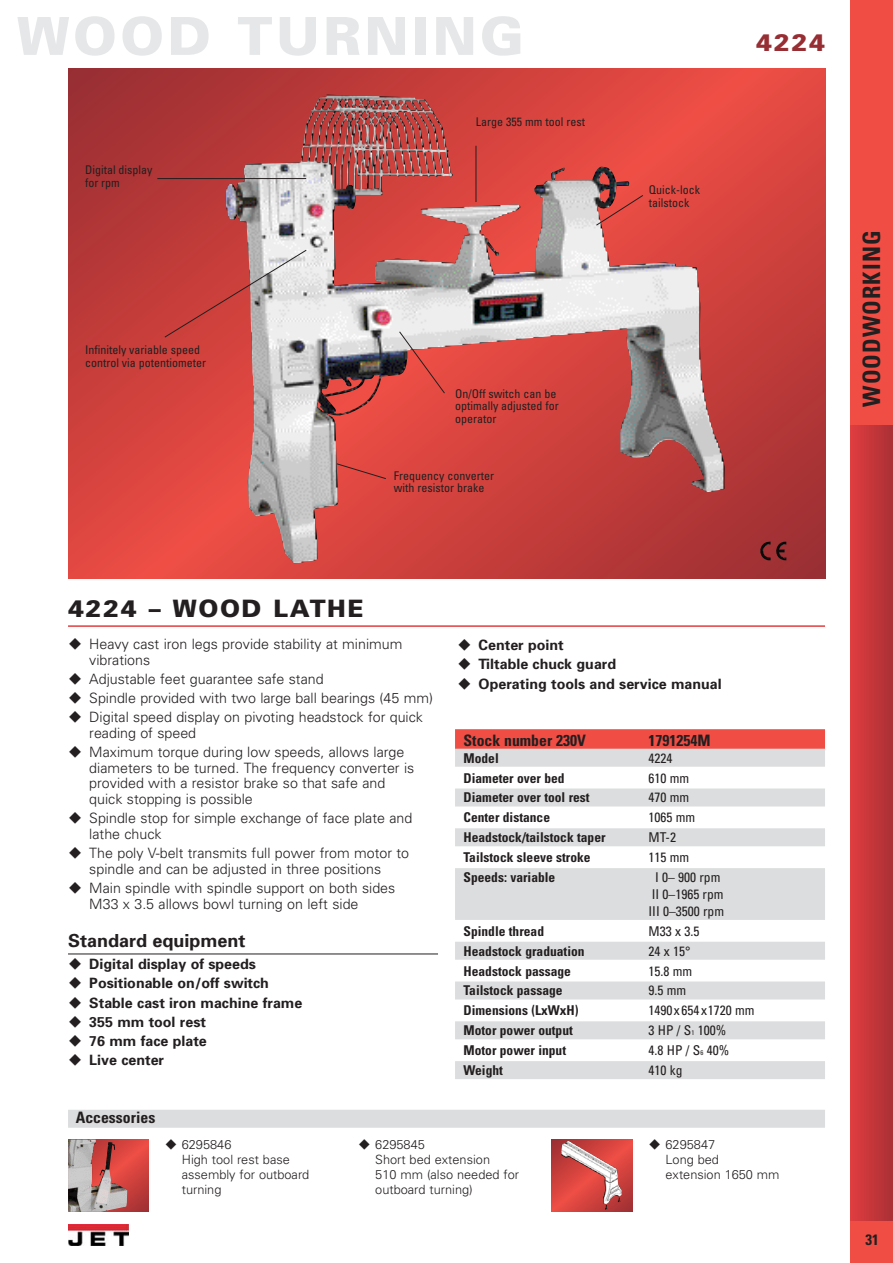
<style>
.page{position:relative;width:893px;height:1263px;background:#fff}
.page>*{position:absolute;margin:0;border:0;box-sizing:border-box;transform-origin:0 0}
.t1{font:900 52.5px "Univers";letter-spacing:.065em;color:#e6e7e8}
.t2{font:900 24px "Univers";letter-spacing:.065em;color:#231f20}
.t3{font:700 condensed 24px "Univers";letter-spacing:.045em;color:#231f20}
.t4{font:900 24px "Univers";color:#962e34}
.t5{font:700 18px "Univers";color:#231f20}
.t6{font:700 condensed 15.75px "Univers";color:#231f20}
.t7{font:700 condensed 15px "Univers";color:#231f20}
.t8{font:300 14.25px/15.8px "Univers";color:#231f20}
.t9{font:700 14.25px/19.2px "Univers";color:#231f20}
.t10{font:700 condensed 13.5px "Univers";color:#231f20}
.t11{font:condensed 13.5px/17px "Univers";color:#231f20;text-align:center}
.t12{font:300 12.75px/15px "Univers";color:#231f20}
.t13{font:condensed 12px/12.8px "Univers";color:#231f20}
.s1{font-size:6.75px}
</style>
<div class="page">
<div style="left:850px;top:0;width:42px;height:1263px;background:#f04e45"></div>
<div style="left:850px;top:425px;width:42px;height:795px;background:linear-gradient(to right,#e13d3f,#ac3135)"></div>
<img style="left:68px;top:1225px;width:61px;height:20px">
<hr style="left:68px;top:954px;width:370px;height:1px;background:#231f20">
<hr style="left:68px;top:625px;width:757px;height:2px;background:#e23e41">
<div style="left:455px;top:729px;width:370px;height:21px;background:#f04e45"></div>
<div style="left:455px;top:749px;width:370px;height:18px;background:#dcddde"></div>
<div style="left:455px;top:789px;width:370px;height:18px;background:#dcddde"></div>
<div style="left:455px;top:828px;width:370px;height:18px;background:#dcddde"></div>
<div style="left:455px;top:868px;width:370px;height:18px;background:#dcddde"></div>
<div style="left:455px;top:885px;width:370px;height:18px;background:#dcddde"></div>
<div style="left:455px;top:902px;width:370px;height:18px;background:#dcddde"></div>
<div style="left:455px;top:942px;width:370px;height:18px;background:#dcddde"></div>
<div style="left:455px;top:982px;width:370px;height:18px;background:#dcddde"></div>
<div style="left:455px;top:1021px;width:370px;height:18px;background:#dcddde"></div>
<div style="left:455px;top:1061px;width:370px;height:18px;background:#dcddde"></div>
<svg style="left:68px;top:68px;width:757px;height:510px;background:#c85957"></svg>
<img style="left:309px;top:100px;width:301px;height:103px">
<img style="left:760px;top:542px;width:26px;height:18px">
<svg style="left:164px;top:249px;width:143px;height:89px;background:#cc7977"></svg>
<svg style="left:398px;top:331px;width:47px;height:63px;background:#d4716c"></svg>
<svg style="left:336px;top:463px;width:51px;height:17px"></svg>
<hr style="left:476px;top:146px;width:1px;height:56px;background:#231f20">
<svg style="left:595px;top:194px;width:49px;height:32px;background:#cb4f48"></svg>
<div style="left:68px;top:1110px;width:757px;height:18px;background:#dcddde"></div>
<hr style="left:157px;top:178px;width:149px;height:1px;background:#231f20">
<svg style="left:127px;top:1140px;width:22px;height:72px;background:#cd403d"></svg>
<img style="left:68px;top:1140px;width:59px;height:72px">
<svg style="left:552px;top:1140px;width:80px;height:72px;background:#c83e3b"></svg>
<img style="left:561px;top:1141px;width:61px;height:69px">
<h1 class="t1" style="left:17px;top:17px;width:508px">WOOD TURNING</h1>
<p class="t13" style="left:85px;top:165px;width:69px">Digital display for rpm</p>
<p class="t13" style="left:85px;top:345px;width:123px">Infinitely variable speed control via potentiometer</p>
<p class="t13" style="left:476px;top:116px;width:110px">Large 355 mm tool rest</p>
<p class="t13" style="left:455px;top:388px;width:105px">On/Off switch can be optimally adjusted for operator</p>
<p class="t13" style="left:394px;top:470px;width:102px">Frequency converter with resistor brake</p>
<p class="t13" style="left:649px;top:185px;width:53px">Quick-lock tailstock</p>
<h2 class="t4" style="left:756px;top:34px;width:70px">4224</h2>
<h2 class="t3" style="left:863px;top:407px;width:177px;rotate:-90deg">WOODWORKING</h2>
<h2 class="t2" style="left:68px;top:600px;width:297px">4224 – WOOD LATHE</h2>
<p class="t8" style="left:89px;top:637px;width:315px">Heavy cast iron legs provide stability at minimum vibrations</p>
<p class="t8" style="left:89px;top:670px;width:345px;line-height:19.2px">Adjustable feet guarantee safe stand<br>Spindle provided with two large ball bearings (45 mm)<br>Digital speed display on pivoting headstock for quick</p>
<p class="t8" style="left:89px;top:724px;width:317px;line-height:19.2px">reading of speed<br>Maximum torque during low speeds, allows large</p>
<p class="t8" style="left:89px;top:761px;width:327px">diameters to be turned. The frequency converter is provided with a resistor brake so that safe and quick stopping is possible</p>
<p class="t8" style="left:89px;top:812px;width:325px">Spindle stop for simple exchange of face plate and lathe chuck</p>
<p class="t8" style="left:89px;top:847px;width:321px">The poly V-belt transmits full power from motor to spindle and can be adjusted in three positions</p>
<p class="t8" style="left:89px;top:881px;width:308px">Main spindle with spindle support on both sides<br>M33 x 3.5 allows bowl turning on left side</p>
<p class="t5" style="left:68px;top:934px;width:179px">Standard equipment</p>
<p class="t9" style="left:89px;top:956px;width:214px">Digital display of speeds<br>Positionable on/off switch<br>Stable cast iron machine frame<br>355 mm tool rest<br>76 mm face plate<br>Live center</p>
<p class="t6" style="left:76px;top:1112px;width:81px">Accessories</p>
<p class="t9" style="left:479px;top:637px;width:245px">Center point<br>Tiltable chuck guard<br>Operating tools and service manual</p>
<p class="t6" style="left:463px;top:734px;width:124px">Stock number 230V</p>
<p class="t6" style="left:648px;top:734px;width:64px">1791254M</p>
<p class="t10" style="left:463px;top:753px;width:37px">Model</p>
<p class="t11" style="left:648px;top:751px;width:25px">4224</p>
<p class="t10" style="left:463px;top:773px;width:103px">Diameter over bed</p>
<p class="t11" style="left:648px;top:771px;width:42px">610 mm</p>
<p class="t10" style="left:463px;top:793px;width:128px">Diameter over tool rest</p>
<p class="t11" style="left:648px;top:790px;width:42px">470 mm</p>
<p class="t10" style="left:463px;top:813px;width:88px">Center distance</p>
<p class="t11" style="left:648px;top:810px;width:48px">1065 mm</p>
<p class="t10" style="left:463px;top:833px;width:144px">Headstock/tailstock taper</p>
<p class="t11" style="left:648px;top:830px;width:29px">MT-2</p>
<p class="t10" style="left:463px;top:852px;width:129px">Tailstock sleeve stroke</p>
<p class="t11" style="left:648px;top:850px;width:42px">115 mm</p>
<p class="t10" style="left:463px;top:872px;width:93px">Speeds: variable</p>
<p class="t11" style="left:648px;top:870px;width:77px">I 0– 900 rpm<br>II 0–1965 rpm<br>III 0–3500 rpm</p>
<p class="t10" style="left:463px;top:926px;width:82px">Spindle thread</p>
<p class="t11" style="left:648px;top:924px;width:52px">M33 x 3.5</p>
<p class="t10" style="left:463px;top:946px;width:123px">Headstock graduation</p>
<p class="t11" style="left:648px;top:944px;width:43px">24 x 15°</p>
<p class="t10" style="left:463px;top:966px;width:109px">Headstock passage</p>
<p class="t11" style="left:648px;top:964px;width:45px">15.8 mm</p>
<p class="t10" style="left:463px;top:986px;width:101px">Tailstock passage</p>
<p class="t11" style="left:648px;top:983px;width:39px">9.5 mm</p>
<p class="t10" style="left:463px;top:1006px;width:117px">Dimensions (LxWxH)</p>
<p class="t11" style="left:648px;top:1003px;width:108px">1490x 654 x1720 mm</p>
<p class="t10" style="left:463px;top:1026px;width:111px">Motor power output</p>
<p class="t11" style="left:648px;top:1023px;width:79px">3 HP / S<span class="s1">1</span> 100%</p>
<p class="t10" style="left:463px;top:1045px;width:104px">Motor power input</p>
<p class="t11" style="left:648px;top:1043px;width:82px">4.8 HP / S<span class="s1">6</span> 40%</p>
<p class="t10" style="left:463px;top:1065px;width:41px">Weight</p>
<p class="t11" style="left:648px;top:1063px;width:36px">410 kg</p>
<p class="t12" style="left:375px;top:1138px;width:145px">6295845<br>Short bed extension<br>510 mm (also needed for outboard turning)</p>
<p class="t12" style="left:182px;top:1138px;width:129px">6295846<br>High tool rest base assembly for outboard turning</p>
<p class="t12" style="left:665px;top:1138px;width:116px">6295847<br>Long bed<br>extension 1650 mm</p>
<p class="t7" style="left:865px;top:1235px;width:15px">31</p>
</div>
